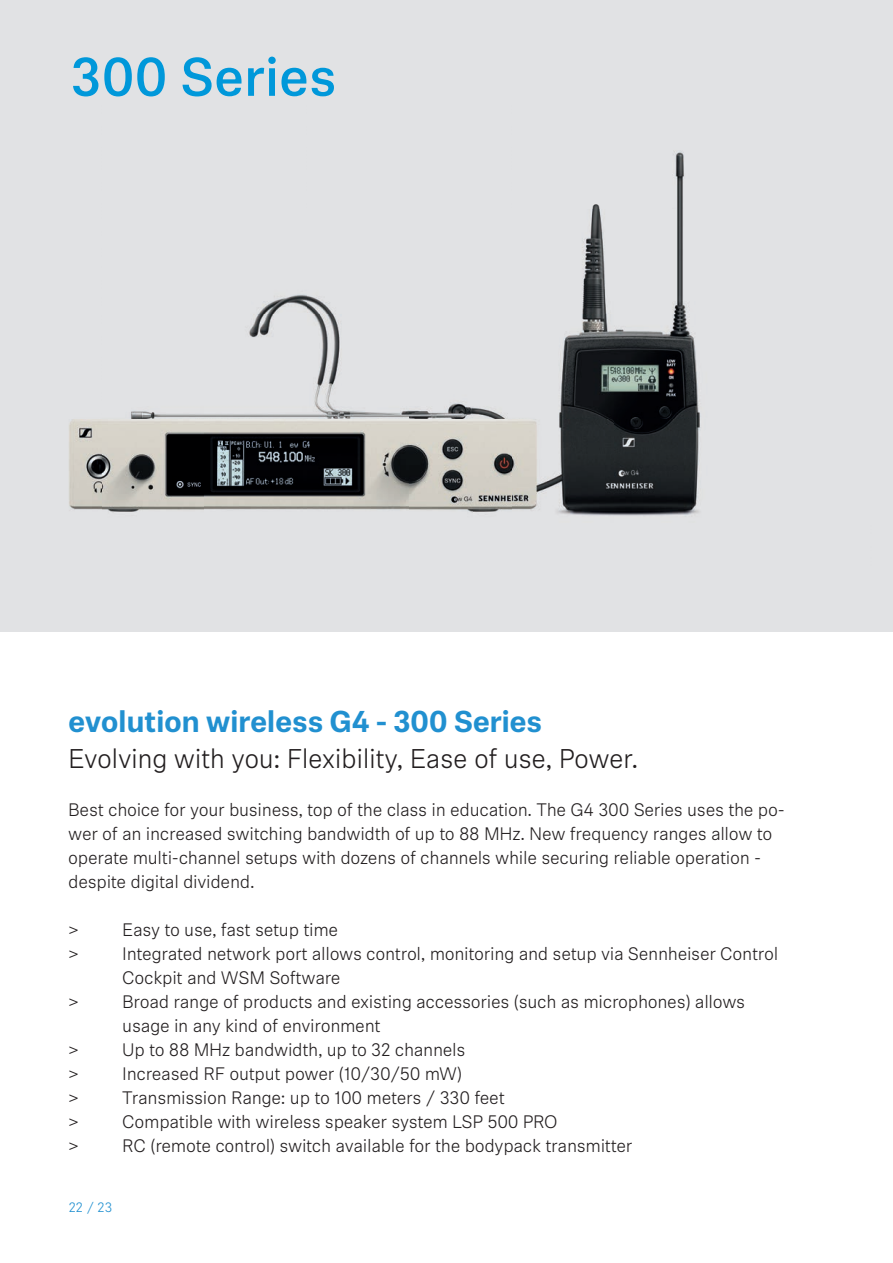
<style>
.page{position:relative;width:893px;height:1263px;background:#fff}
.page>*{position:absolute;margin:0;border:0;box-sizing:border-box;transform-origin:0 0}
.t1{font:500 54px "Sennheiser Neue";letter-spacing:-.01em;color:#0098da}
.t2{font:700 30px "Sennheiser Neue";letter-spacing:-.02em;color:#2190d0}
.t3{font:300 27px "Sennheiser Neue";letter-spacing:-.02em;color:#231f20}
.t4{font:300 18px/24px "Sennheiser Neue";letter-spacing:-.02em;color:#231f20}
.t5{font:300 13.5px "Sennheiser Neue";color:#2190d0}
</style>
<div class="page">
<div style="left:0;top:0;width:893px;height:631px;background:#e1e2e4"></div>
<img style="left:69px;top:151px;width:631px;height:365px">
<h1 class="t1" style="left:70px;top:39px;width:268px">300 Series</h1>
<h2 class="t2" style="left:68px;top:700px;width:476px">evolution wireless G4 - 300 Series</h2>
<h3 class="t3" style="left:68px;top:740px;width:572px">Evolving with you: Flexibility, Ease of use, Power.</h3>
<p class="t4" style="left:68px;top:797px;width:718px">Best choice for your business, top of the class in education. The G4 300 Series uses the po&shy;wer of an increased switching bandwidth of up to 88 MHz. New frequency ranges allow to operate multi-channel setups with dozens of channels while securing reliable operation - despite digital dividend.</p>
<p class="t4" style="left:68px;top:917px;width:272px">&gt; Easy to use, fast setup time</p>
<p class="t4" style="left:68px;top:941px;width:711px">&gt; Integrated network port allows control, monitoring and setup via Sennheiser Control</p>
<p class="t4" style="left:122px;top:965px;width:220px">Cockpit and WSM Software</p>
<p class="t4" style="left:68px;top:989px;width:678px">&gt; Broad range of products and existing accessories (such as microphones) allows</p>
<p class="t4" style="left:122px;top:1013px;width:260px">usage in any kind of environment</p>
<p class="t4" style="left:68px;top:1037px;width:399px">&gt; Up to 88 MHz bandwidth, up to 32 channels</p>
<p class="t4" style="left:68px;top:1061px;width:396px">&gt; Increased RF output power (10/30/50 mW)</p>
<p class="t4" style="left:68px;top:1085px;width:438px">&gt; Transmission Range: up to 100 meters / 330 feet</p>
<p class="t4" style="left:68px;top:1109px;width:491px">&gt; Compatible with wireless speaker system LSP 500 PRO</p>
<p class="t4" style="left:68px;top:1133px;width:566px">&gt; RC (remote control) switch available for the bodypack transmitter</p>
<p class="t5" style="left:69px;top:1198px;width:45px">22 / 23</p>
</div>
